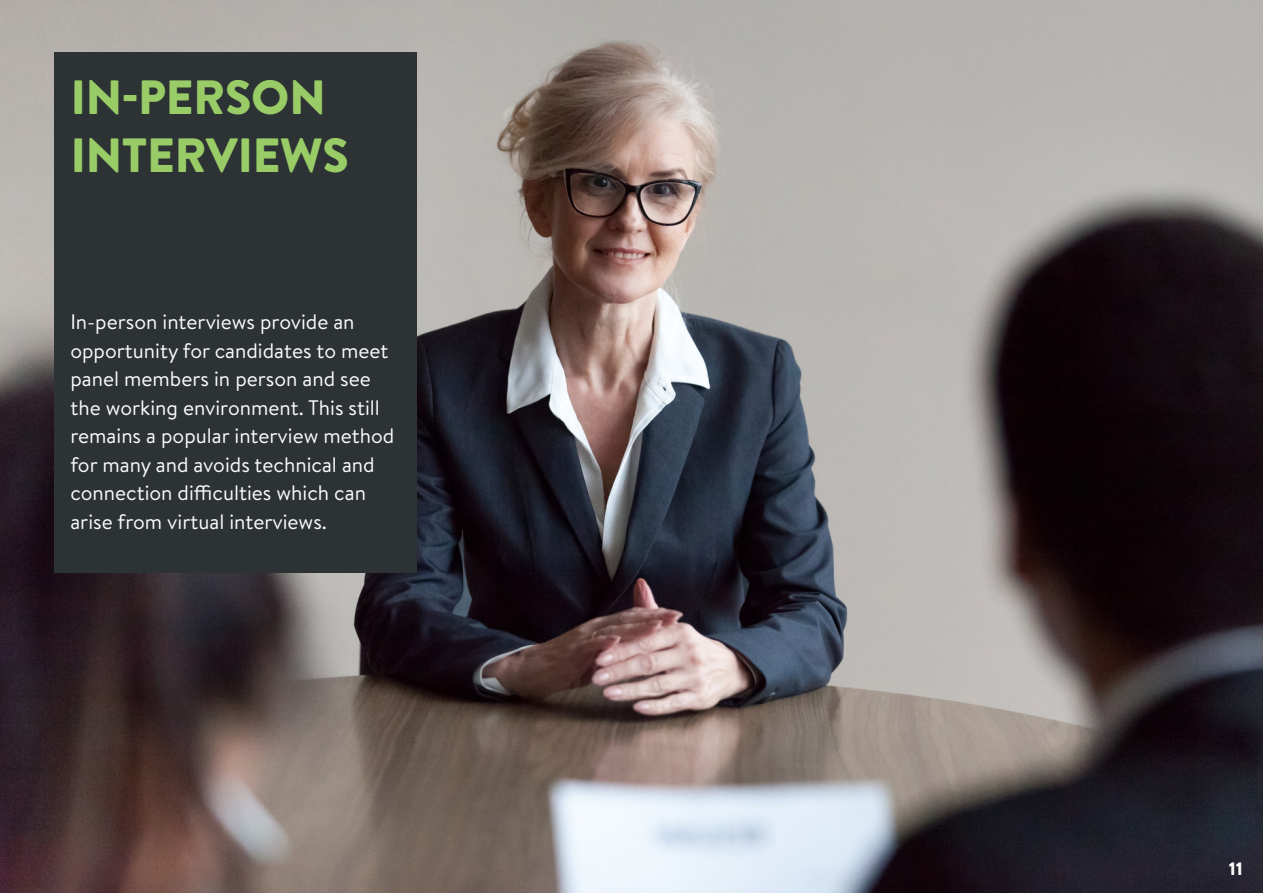
<style>
.page{position:relative;width:1263px;height:893px;background:#fff}
.page>*{position:absolute;margin:0;border:0;box-sizing:border-box;transform-origin:0 0}
.Main_Heading{font:900 48px/57.6px "Brandon Text";letter-spacing:-.005em;color:#9c6}
.Introductory_text{font:21px/28.5px "Brandon Text";color:#fbfbfb}
.t1{font:900 18px "Brandon Text";color:#fbfbfb}
</style>
<div class="page">
<img style="left:0;top:0;width:1263px;height:893px">
<div style="left:54px;top:52px;width:363px;height:520px;background:#2d3235"></div>
<p class="Main_Heading" style="left:71px;top:68px;width:280px">IN-PERSON<br>INTERVIEWS</p>
<p class="Introductory_text" style="left:70px;top:307px;width:325px">In-person interviews provide an opportunity for candidates to meet panel members in person and see the working environment. This still remains a popular interview method for many and avoids technical and connection difficulties which can arise from virtual interviews.</p>
<p class="t1" style="left:1229px;top:856px;width:16px">11</p>
</div>
